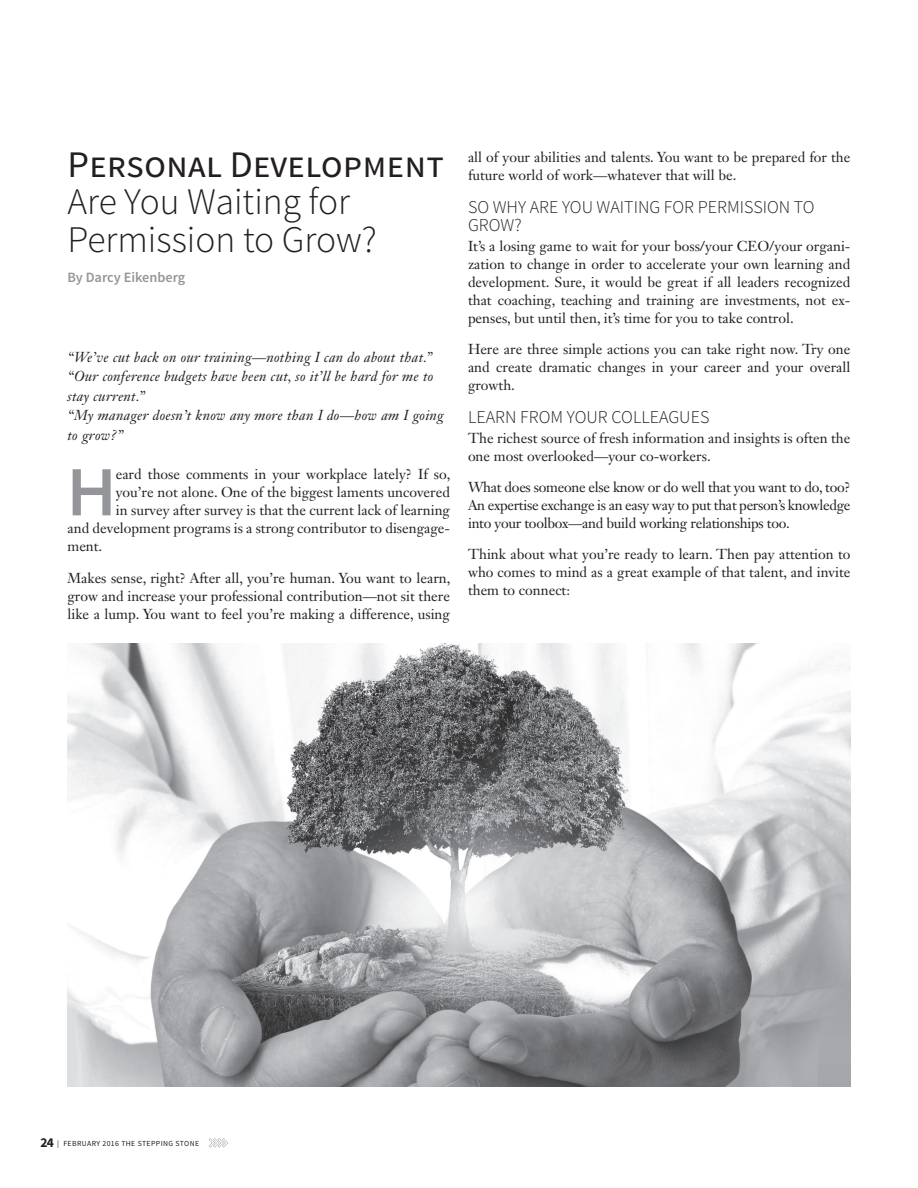
<style>
.page{position:relative;width:918px;height:1188px;background:#fff}
.page>*{position:absolute;margin:0;border:0;box-sizing:border-box;transform-origin:0 0}
.t1{font:800 65.1px "Avenir LT Std";color:#939598}
.t2{font:300 37.5px/37.5px "Source Sans Pro";color:#231f20}
.t3{font:37.5px "Source Sans Pro";color:#231f20}
.t4{font:300 18px/17.7px "Source Sans Pro";color:#231f20}
.t5{font:14.25px/18px "Janson Text LT Std";color:#231f20;text-align:justify}
.t6{font:italic 14.25px/19.5px "Janson Text LT Std";letter-spacing:.02em;color:#231f20}
.t7{font:600 14.25px "Source Sans Pro";color:#939598}
.t8{font:7.8px "Source Sans Pro";letter-spacing:.05em;color:#231f20}
.s1{font-weight:700;font-size:13.5px}
</style>
<div class="page">
<img style="left:68px;top:644px;width:782px;height:443px">
<svg style="left:209px;top:1138px;width:19px;height:9px"></svg>
<h2 class="t3" style="left:68px;top:141px;width:378px">Personal Development</h2>
<h2 class="t2" style="left:68px;top:183px;width:311px">Are You Waiting for<br>Permission to Grow?</h2>
<p class="t7" style="left:68px;top:268px;width:119px">By Darcy Eikenberg</p>
<p class="t6" style="left:68px;top:347px;width:378px">“We’ve cut back on our training—nothing I can do about that.” “Our conference budgets have been cut, so it’ll be hard for me to stay current.”<br>“My manager doesn’t know any more than I do—how am I going to grow?”</p>
<h1 class="t1" style="left:68px;top:454px;width:50px">H</h1>
<p class="t5" style="left:116px;top:465px;width:336px">eard those comments in your workplace lately? If so,</p>
<p class="t5" style="left:116px;top:483px;width:336px">you’re not alone. One of the biggest laments uncovered</p>
<p class="t5" style="left:116px;top:501px;width:336px">in survey after survey is that the current lack of learning</p>
<p class="t5" style="left:68px;top:519px;width:384px">and development programs is a strong contributor to disengage-</p>
<p class="t5" style="left:68px;top:537px;width:36px">ment.</p>
<p class="t5" style="left:68px;top:569px;width:384px">Makes sense, right? After all, you’re human. You want to learn, grow and increase your professional contribution—not sit there like a lump. You want to feel you’re making a difference, using</p>
<p class="t5" style="left:468px;top:148px;width:384px">all of your abilities and talents. You want to be prepared for the future world of work—whatever that will be.</p>
<p class="t4" style="left:468px;top:198px;width:348px">SO WHY ARE YOU WAITING FOR PERMISSION TO<br>GROW?</p>
<p class="t5" style="left:468px;top:237px;width:384px">It’s a losing game to wait for your boss/your CEO/your organi&shy;zation to change in order to accelerate your own learning and development. Sure, it would be great if all leaders recognized that coaching, teaching and training are investments, not ex&shy;penses, but until then, it’s time for you to take control.</p>
<p class="t5" style="left:468px;top:340px;width:384px">Here are three simple actions you can take right now. Try one and create dramatic changes in your career and your overall growth.</p>
<p class="t4" style="left:468px;top:408px;width:243px">LEARN FROM YOUR COLLEAGUES</p>
<p class="t5" style="left:468px;top:429px;width:384px">The richest source of fresh information and insights is often the one most overlooked—your co-workers.</p>
<p class="t5" style="left:468px;top:478px;width:384px">What does someone else know or do well that you want to do, too?<br>An expertise exchange is an easy way to put that person’s knowledge into your toolbox—and build working relationships too.</p>
<p class="t5" style="left:468px;top:545px;width:384px">Think about what you’re ready to learn. Then pay attention to who comes to mind as a great example of that talent, and invite them to connect:</p>
<p class="t8" style="left:40px;top:1138px;width:160px"><span class="s1">24</span> | FEBRUARY 2016 THE STEPPING STONE</p>
</div>
